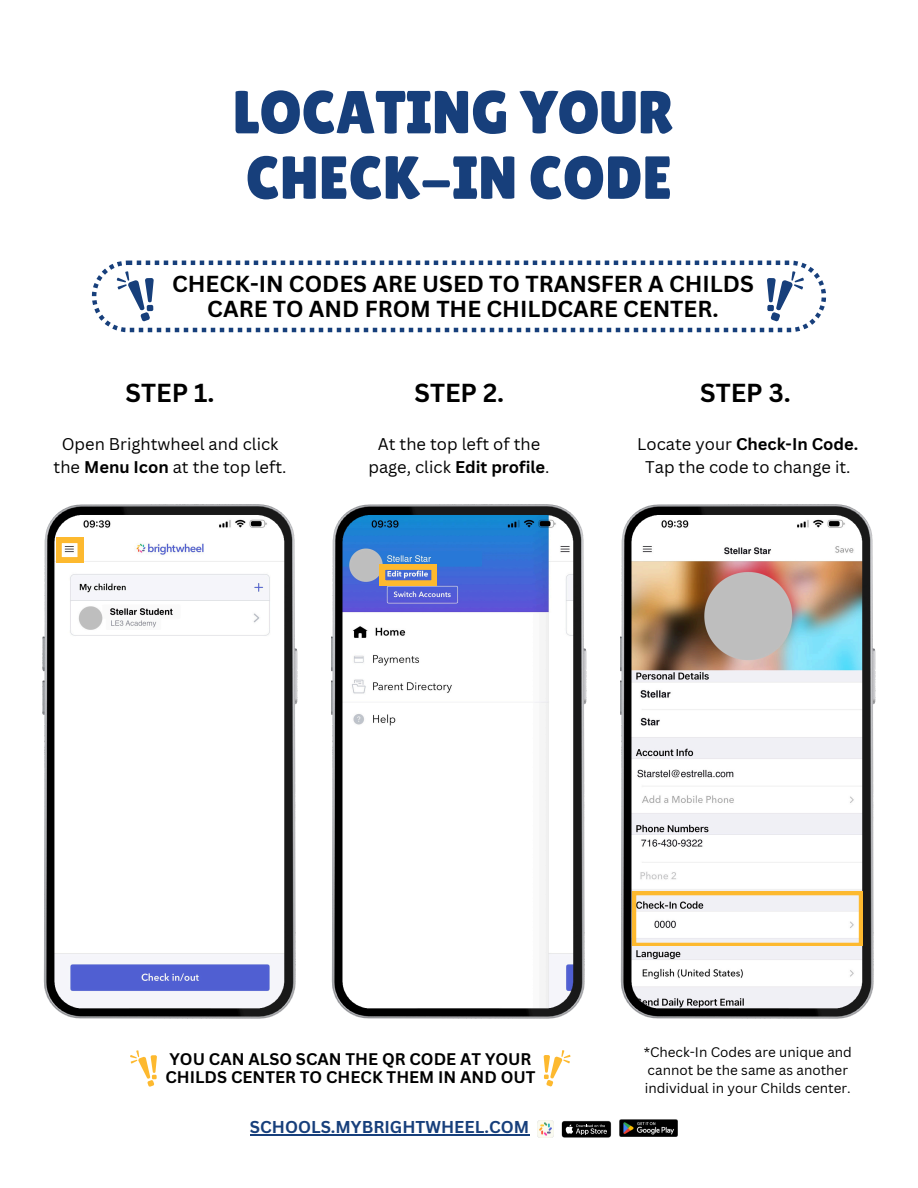
<style>
.page{position:relative;width:918px;height:1188px;background:#fff}
.page>*{position:absolute;margin:0;border:0;box-sizing:border-box;transform-origin:0 0}
.t1{font:60.6px/65.4px "Lilita One";color:#173f7b}
.t2{font:700 25.35px "Canva Sans";color:#000}
.t3{font:700 22.5px/24.6px "Canva Sans";color:#000;text-align:center}
.t4{font:700 16.65px "Canva Sans";color:#173f7b}
.t5{font:16.5px/22.5px "Canva Sans";color:#000;text-align:center}
.t6{font:700 16.35px/17.9px "Canva Sans";color:#000}
.t7{font:13.5px/18px "Canva Sans";color:#000}
.s1{font-weight:700}
</style>
<div class="page">
<img style="left:42px;top:505px;width:256px;height:514px">
<svg style="left:56px;top:537px;width:27px;height:25px"></svg>
<img style="left:331px;top:505px;width:255px;height:514px">
<svg style="left:380px;top:564px;width:57px;height:22px"></svg>
<img style="left:620px;top:505px;width:256px;height:514px">
<svg style="left:633px;top:892px;width:229px;height:54px"></svg>
<svg style="left:92px;top:261px;width:734px;height:71px"></svg>
<svg style="left:767px;top:271px;width:37px;height:51px"></svg>
<svg style="left:117px;top:271px;width:37px;height:51px"></svg>
<hr style="left:250px;top:1135px;width:279px;height:1px;background:#173f7b">
<img style="left:537px;top:1121px;width:17px;height:17px">
<svg style="left:562px;top:1121px;width:49px;height:17px"></svg>
<img style="left:619px;top:1119px;width:59px;height:17px">
<svg style="left:544px;top:1050px;width:27px;height:37px"></svg>
<svg style="left:130px;top:1050px;width:27px;height:37px"></svg>
<p class="t1" style="left:233px;top:79px;width:442px">LOCATING YOUR<br>CHECK-IN CODE</p>
<p class="t3" style="left:172px;top:271px;width:583px">CHECK-IN CODES ARE USED TO TRANSFER A CHILDS<br>CARE TO AND FROM THE CHILDCARE CENTER.</p>
<h3 class="t2" style="left:126px;top:375px;width:90px">STEP 1.</h3>
<p class="t5" style="left:54px;top:433px;width:234px">Open Brightwheel and click the <span class="s1">Menu Icon</span> at the top left.</p>
<h5 class="t2" style="left:415px;top:375px;width:91px">STEP 2.</h5>
<h2 class="t5" style="left:368px;top:433px;width:183px">At the top left of the page, click <span class="s1">Edit profile</span>.</h2>
<h2 class="t2" style="left:700px;top:375px;width:92px">STEP 3.</h2>
<p class="t5" style="left:637px;top:433px;width:223px">Locate your <span class="s1">Check-In Code.<br></span>Tap the code to change it.</p>
<h4 class="t6" style="left:165px;top:1050px;width:372px">YOU CAN ALSO SCAN THE QR CODE AT YOUR<br>CHILDS CENTER TO CHECK THEM IN AND OUT</h4>
<p class="t4" style="left:250px;top:1116px;width:281px">SCHOOLS.MYBRIGHTWHEEL.COM</p>
<h5 class="t7" style="left:644px;top:1043px;width:210px">*Check-In Codes are unique and cannot be the same as another individual in your Childs center.</h5>
</div>
